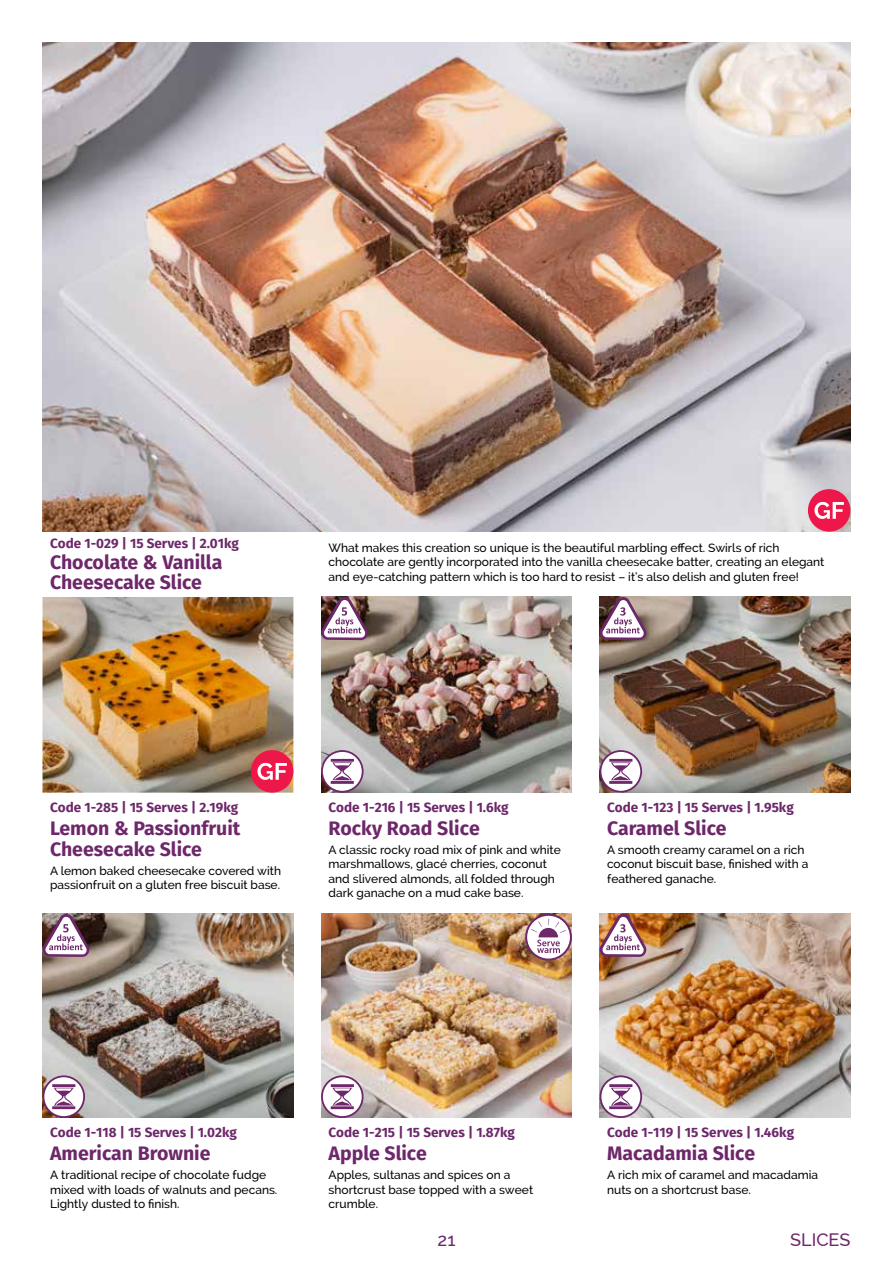
<style>
.page{position:relative;width:893px;height:1276px;background:#fff}
.page>*{position:absolute;margin:0;border:0;box-sizing:border-box;transform-origin:0 0}
.t1{font:700 19.5px/21px "Fira Sans";color:#6d276a}
.t2{font:500 18px "Raleway";color:#6d276a}
.t3{font:700 13.5px "Fira Sans";color:#6d276a}
.t4{font:500 12px/14.4px "Raleway";color:#000}
</style>
<div class="page">
<img style="left:43px;top:43px;width:807px;height:488px">
<img style="left:600px;top:914px;width:250px;height:204px">
<img style="left:321px;top:914px;width:251px;height:204px">
<img style="left:321px;top:597px;width:251px;height:195px">
<img style="left:43px;top:597px;width:250px;height:195px">
<div style="left:251px;top:750px;width:42px;height:42px;background:#ed1849;border-radius:50%"></div>
<svg style="left:257px;top:763px;width:30px;height:17px"></svg>
<div style="left:808px;top:489px;width:42px;height:42px;background:#ed1849;border-radius:50%"></div>
<svg style="left:814px;top:502px;width:30px;height:17px"></svg>
<img style="left:43px;top:914px;width:250px;height:204px">
<svg style="left:42px;top:913px;width:48px;height:44px"></svg>
<svg style="left:43px;top:1075px;width:42px;height:43px"></svg>
<svg style="left:321px;top:1075px;width:43px;height:43px"></svg>
<svg style="left:600px;top:1075px;width:42px;height:43px"></svg>
<img style="left:600px;top:597px;width:250px;height:195px">
<svg style="left:321px;top:750px;width:43px;height:42px"></svg>
<svg style="left:321px;top:597px;width:47px;height:43px"></svg>
<svg style="left:599px;top:597px;width:48px;height:43px"></svg>
<svg style="left:599px;top:913px;width:48px;height:44px"></svg>
<svg style="left:600px;top:750px;width:42px;height:42px"></svg>
<svg style="left:525px;top:914px;width:47px;height:46px"></svg>
<p class="t3" style="left:50px;top:532px;width:191px">Code 1-029 | 15 Serves | 2.01kg</p>
<h1 class="t1" style="left:50px;top:551px;width:174px;line-height:19.5px">Chocolate &amp; Vanilla<br>Cheesecake Slice</h1>
<p class="t4" style="left:329px;top:540px;width:497px">What makes this creation so unique is the beautiful marbling effect. Swirls of rich chocolate are gently incorporated into the vanilla cheesecake batter, creating an elegant and eye-catching pattern which is too hard to resist – it’s also delish and gluten free!</p>
<p class="t3" style="left:50px;top:795px;width:190px">Code 1-285 | 15 Serves | 2.19kg</p>
<h1 class="t1" style="left:50px;top:816px;width:192px">Lemon &amp; Passionfruit<br>Cheesecake Slice</h1>
<p class="t4" style="left:50px;top:863px;width:232px">A lemon baked cheesecake covered with passionfruit on a gluten free biscuit base.</p>
<p class="t3" style="left:329px;top:795px;width:182px">Code 1-216 | 15 Serves | 1.6kg</p>
<h1 class="t1" style="left:329px;top:816px;width:153px">Rocky Road Slice</h1>
<p class="t4" style="left:329px;top:842px;width:234px">A classic rocky road mix of pink and white marshmallows, glacé cherries, coconut and slivered almonds, all folded through dark ganache on a mud cake base.</p>
<p class="t3" style="left:607px;top:795px;width:188px">Code 1-123 | 15 Serves | 1.95kg</p>
<h1 class="t1" style="left:607px;top:816px;width:121px">Caramel Slice</h1>
<p class="t4" style="left:607px;top:842px;width:203px">A smooth creamy caramel on a rich coconut biscuit base, finished with a feathered ganache.</p>
<p class="t3" style="left:50px;top:1121px;width:188px">Code 1-118 | 15 Serves | 1.02kg</p>
<h1 class="t1" style="left:50px;top:1141px;width:162px">American Brownie</h1>
<p class="t4" style="left:50px;top:1167px;width:229px">A traditional recipe of chocolate fudge mixed with loads of walnuts and pecans.<br>Lightly dusted to finish.</p>
<p class="t3" style="left:329px;top:1121px;width:188px">Code 1-215 | 15 Serves | 1.87kg</p>
<h1 class="t1" style="left:329px;top:1141px;width:100px">Apple Slice</h1>
<p class="t4" style="left:329px;top:1167px;width:206px">Apples, sultanas and spices on a shortcrust base topped with a sweet crumble.</p>
<p class="t3" style="left:607px;top:1121px;width:189px">Code 1-119 | 15 Serves | 1.46kg</p>
<h1 class="t1" style="left:607px;top:1141px;width:150px">Macadamia Slice</h1>
<p class="t4" style="left:607px;top:1167px;width:213px">A rich mix of caramel and macadamia nuts on a shortcrust base.</p>
<h2 class="t2" style="left:438px;top:1229px;width:19px">21</h2>
<h2 class="t2" style="left:790px;top:1229px;width:62px">SLICES</h2>
</div>
